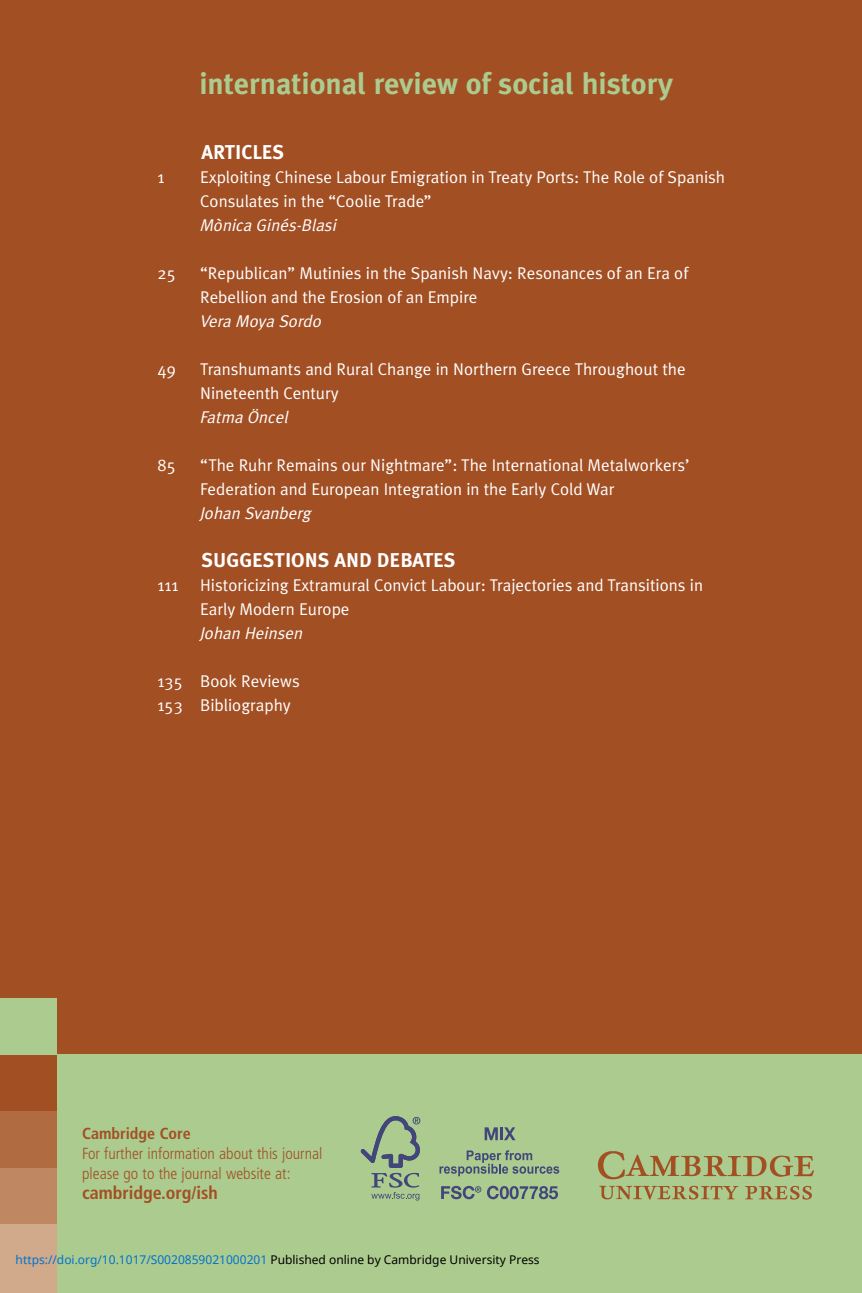
<style>
.page{position:relative;width:862px;height:1293px;background:#fff}
.page>*{position:absolute;margin:0;border:0;box-sizing:border-box;transform-origin:0 0}
.t1{font:700 30px "Meta Plus";color:#accb8e}
.t2{font:700 20px "Meta Plus";color:#fff}
.t3{font:700 condensed 18px "Frutiger LT Std";color:#a24f24}
.t4{font:17px/24px "Meta Plus Normal";color:#fff}
.t5{font:300 condensed 16px/20px "Frutiger LT Std";color:#a24f24}
.t6{font:12px "Noto Sans";color:#0172cf}
.s1{font-style:italic}
.s2{font-weight:700}
.s3{color:#000}
</style>
<div class="page">
<div style="left:0;top:0;width:862px;height:1054px;background:#a24f24"></div>
<div style="left:0;top:1054px;width:862px;height:239px;background:#accb8e"></div>
<div style="left:0;top:998px;width:57px;height:56px;background:#accb8e"></div>
<div style="left:0;top:1054px;width:57px;height:57px;background:#a24f24"></div>
<div style="left:0;top:1111px;width:57px;height:57px;background:#b06b40"></div>
<div style="left:0;top:1168px;width:57px;height:57px;background:#bf8863"></div>
<div style="left:0;top:1225px;width:57px;height:68px;background:#d1a98b"></div>
<img style="left:598px;top:1151px;width:216px;height:48px">
<svg style="left:371px;top:1173px;width:48px;height:27px"></svg>
<svg style="left:485px;top:1127px;width:30px;height:13px"></svg>
<svg style="left:439px;top:1150px;width:120px;height:26px"></svg>
<svg style="left:441px;top:1186px;width:40px;height:13px"></svg>
<svg style="left:487px;top:1185px;width:71px;height:14px"></svg>
<svg style="left:361px;top:1116px;width:59px;height:51px"></svg>
<p class="t1" style="left:199px;top:72px;width:475px">international review of social history</p>
<p class="t2" style="left:202px;top:144px;width:84px">ARTICLES</p>
<p class="t4" style="left:158px;top:166px;width:8px">1</p>
<p class="t4" style="left:199px;top:166px;width:527px">Exploiting Chinese Labour Emigration in Treaty Ports: The Role of Spanish<br>Consulates in the “Coolie Trade”<br><span class="s1">Mònica Ginés-Blasi</span></p>
<p class="t4" style="left:158px;top:262px;width:20px">25</p>
<p class="t4" style="left:199px;top:262px;width:490px">“Republican” Mutinies in the Spanish Navy: Resonances of an Era of<br>Rebellion and the Erosion of an Empire<br><span class="s1">Vera Moya Sordo</span></p>
<p class="t4" style="left:158px;top:358px;width:20px">49</p>
<p class="t4" style="left:199px;top:358px;width:488px">Transhumants and Rural Change in Northern Greece Throughout the<br>Nineteenth Century<br><span class="s1">Fatma Öncel</span></p>
<p class="t4" style="left:158px;top:454px;width:20px">85</p>
<p class="t4" style="left:199px;top:454px;width:492px">“The Ruhr Remains our Nightmare”: The International Metalworkers’<br>Federation and European Integration in the Early Cold War<br><span class="s1">Johan Svanberg</span></p>
<p class="t2" style="left:202px;top:552px;width:255px">SUGGESTIONS AND DEBATES</p>
<p class="t4" style="left:158px;top:574px;width:22px">111</p>
<p class="t4" style="left:199px;top:574px;width:505px">Historicizing Extramural Convict Labour: Trajectories and Transitions in<br>Early Modern Europe<br><span class="s1">Johan Heinsen</span></p>
<p class="t4" style="left:158px;top:670px;width:144px">135 Book Reviews<br>153 Bibliography</p>
<p class="t5" style="left:82px;top:1124px;width:242px"><span class="s2">Cambridge Core<br></span>For further information about this journal please go to the journal website at:</p>
<p class="t3" style="left:82px;top:1185px;width:137px">cambridge.org/ish</p>
<p class="t6" style="left:16px;top:1251px;width:525px">https://doi.org/10.1017/S0020859021000201 <span class="s3">Published online by Cambridge University Press</span></p>
</div>
